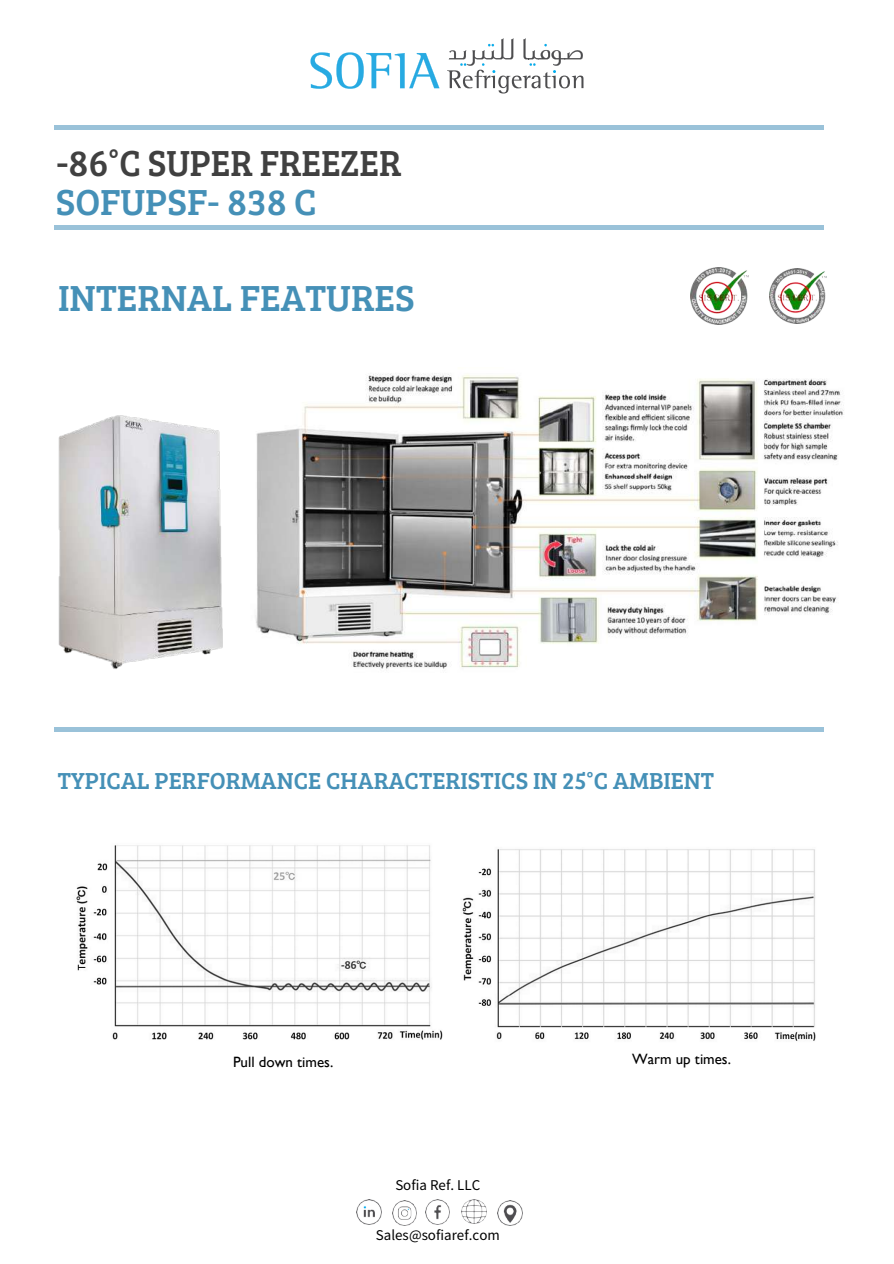
<style>
.page{position:relative;width:894px;height:1264px;background:#fff}
.page>*{position:absolute;margin:0;border:0;box-sizing:border-box;transform-origin:0 0}
.t1{font:37.5px "Bree Serif";color:#4590b7}
.t2{font:37.5px "Bree Serif";color:#404040}
.t3{font:24px "Bree Serif";color:#4590b7}
.t4{font:15px "Source Sans Pro";color:#000}
.t5{font:15px "Gill Sans";color:#000}
</style>
<div class="page">
<img style="left:690px;top:268px;width:58px;height:56px">
<img style="left:392px;top:1200px;width:24px;height:24px">
<img style="left:425px;top:1199px;width:24px;height:24px">
<img style="left:462px;top:1199px;width:24px;height:24px">
<img style="left:497px;top:1200px;width:25px;height:24px">
<img style="left:356px;top:1199px;width:25px;height:25px">
<img style="left:58px;top:415px;width:165px;height:254px">
<hr style="left:54px;top:727px;width:769px;height:4px;background:#9ac2d9">
<img style="left:76px;top:845px;width:367px;height:195px">
<img style="left:462px;top:849px;width:354px;height:192px">
<img style="left:255px;top:373px;width:589px;height:296px">
<div style="left:54px;top:125px;width:769px;height:5px;background:#9ac2d9"></div>
<hr style="left:54px;top:225px;width:769px;height:4px;background:#9ac2d9">
<img style="left:769px;top:268px;width:57px;height:56px">
<svg style="left:310px;top:52px;width:129px;height:37px"></svg>
<svg style="left:447px;top:38px;width:136px;height:55px"></svg>
<h1 class="t2" style="left:56px;top:135px;width:346px">-86°C SUPER FREEZER</h1>
<h1 class="t1" style="left:56px;top:174px;width:262px">SOFUPSF- 838 C</h1>
<h1 class="t1" style="left:58px;top:270px;width:358px">INTERNAL FEATURES</h1>
<p class="t3" style="left:58px;top:763px;width:657px">TYPICAL PERFORMANCE CHARACTERISTICS IN 25°C AMBIENT</p>
<p class="t5" style="left:233px;top:1053px;width:102px">Pull down times.</p>
<p class="t5" style="left:632px;top:1049px;width:100px">Warm up times.</p>
<p class="t4" style="left:395px;top:1175px;width:86px">Sofia Ref. LLC</p>
<p class="t4" style="left:376px;top:1224px;width:125px">Sales@sofiaref.com</p>
</div>
